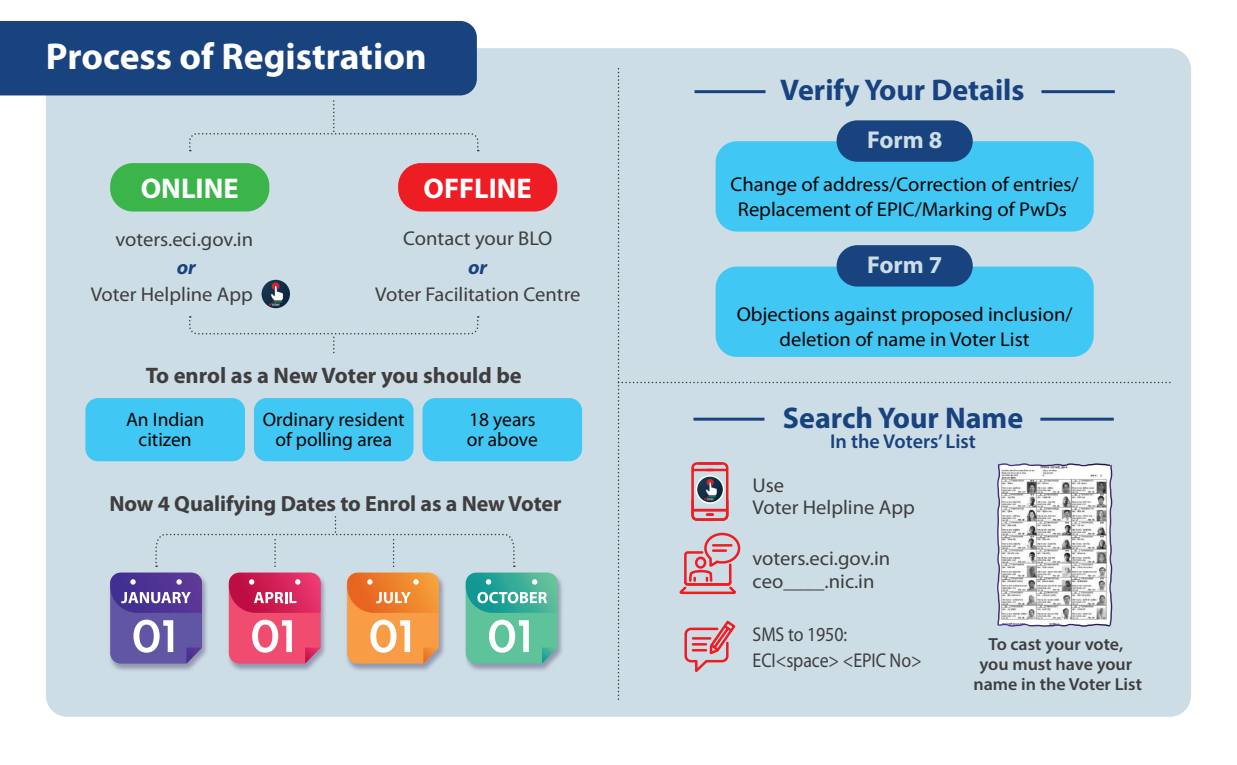
<style>
.page{position:relative;width:1237px;height:765px;background:#fff}
.page>*{position:absolute;margin:0;border:0;box-sizing:border-box;transform-origin:0 0}
.t1{font:700 37.5px "Myriad Pro";color:#fff}
.t2{font:700 30px "Myriad Pro";color:#18437f}
.t3{font:700 28.5px "Myriad Pro";color:#fff}
.t4{font:700 24.5px "Myriad Pro";color:#cddde6}
.t5{font:700 22.5px "Myriad Pro";color:#3e3e3f}
.t6{font:700 22px "Myriad Pro";letter-spacing:-.005em;color:#3e3e3f}
.t7{font:20px/25px "Myriad Pro";color:#040503;text-align:center}
.t8{font:20px/22.5px "Myriad Pro";color:#3e3e3f}
.t9{font:20px/25.8px "Myriad Pro";color:#3e3e3f;scale:.89 1}
.t10{font:600 20px "Myriad Pro";color:#18437f}
.t11{font:italic 700 20px "Myriad Pro";color:#18437f}
.t12{font:19.5px/20px "Myriad Pro";color:#040503;text-align:center}
.t13{font:600 17.5px/20px "Myriad Pro";color:#3e3e3f;text-align:center}
</style>
<div class="page">
<div style="left:46px;top:48px;width:1145px;height:669px;background:#cddde6;border-radius:21px"></div>
<div style="left:0;top:21px;width:477px;height:74px;background:#18437f"></div>
<div style="left:110px;top:163px;width:159px;height:49px;background:#3bb54a;border-radius:23px"></div>
<div style="left:398px;top:163px;width:159px;height:49px;background:#ee1d23;border-radius:23px"></div>
<img style="left:261px;top:280px;width:29px;height:28px;border-radius:14px">
<svg style="left:189px;top:101px;width:290px;height:50px"></svg>
<svg style="left:189px;top:316px;width:290px;height:36px"></svg>
<img style="left:112px;top:572px;width:95px;height:99px">
<svg style="left:110px;top:573px;width:92px;height:91px;background:#7061aa"></svg>
<img style="left:228px;top:572px;width:97px;height:99px">
<svg style="left:229px;top:573px;width:92px;height:91px;background:#e35178"></svg>
<img style="left:349px;top:572px;width:95px;height:99px">
<svg style="left:347px;top:573px;width:92px;height:91px;background:#f29b51"></svg>
<img style="left:465px;top:572px;width:97px;height:99px">
<svg style="left:466px;top:573px;width:91px;height:91px;background:#64c0a7"></svg>
<div style="left:254px;top:398px;width:159px;height:63px;background:#40c7f4;border-radius:13px"></div>
<div style="left:85px;top:398px;width:160px;height:63px;background:#40c7f4;border-radius:13px"></div>
<div style="left:422px;top:398px;width:160px;height:63px;background:#40c7f4;border-radius:13px"></div>
<svg style="left:155px;top:516px;width:360px;height:51px"></svg>
<svg style="left:617px;top:68px;width:554px;height:631px"></svg>
<svg style="left:695px;top:475px;width:29px;height:29px"></svg>
<img style="left:697px;top:477px;width:26px;height:25px;border-radius:13px">
<h1 class="t1" style="left:46px;top:32px;width:382px">Process of Registration</h1>
<h3 class="t3" style="left:141px;top:170px;width:99px">ONLINE</h3>
<h3 class="t3" style="left:423px;top:170px;width:110px">OFFLINE</h3>
<p class="t8" style="left:115px;top:228px;width:139px">voters.eci.gov.in</p>
<p class="t8" style="left:403px;top:226px;width:151px">Contact your BLO</p>
<p class="t11" style="left:177px;top:254px;width:21px">or</p>
<p class="t11" style="left:468px;top:254px;width:21px">or</p>
<p class="t8" style="left:91px;top:282px;width:164px">Voter Helpline App</p>
<p class="t8" style="left:375px;top:283px;width:207px">Voter Facilitation Centre</p>
<p class="t5" style="left:146px;top:360px;width:377px">To enrol as a New Voter you should be</p>
<p class="t12" style="left:126px;top:409px;width:80px">An Indian citizen</p>
<p class="t12" style="left:263px;top:409px;width:143px">Ordinary resident of polling area</p>
<p class="t12" style="left:467px;top:409px;width:73px;text-align:left">18 years or above</p>
<p class="t6" style="left:109px;top:489px;width:453px">Now 4 Qualifying Dates to Enrol as a New Voter</p>
<h2 class="t2" style="left:780px;top:71px;width:246px">Verify Your Details</h2>
<p class="t4" style="left:867px;top:124px;width:77px">Form 8</p>
<p class="t7" style="left:730px;top:171px;width:349px">Change of address/Correction of entries/<br>Replacement of EPIC/Marking of PwDs</p>
<p class="t4" style="left:867px;top:249px;width:77px">Form 7</p>
<p class="t7" style="left:736px;top:301px;width:337px">Objections against proposed inclusion/ deletion of name in Voter List</p>
<h2 class="t2" style="left:782px;top:398px;width:242px">Search Your Name</h2>
<p class="t10" style="left:830px;top:428px;width:147px">In the Voters’ List</p>
<p class="t8" style="left:752px;top:474px;width:164px">Use<br>Voter Helpline App</p>
<p class="t8" style="left:752px;top:547px;width:139px">voters.eci.gov.in ceo____.nic.in</p>
<p class="t9" style="left:752px;top:621px;width:191px">SMS to 1950:<br>ECI&lt;space&gt; &lt;EPIC No&gt;</p>
<p class="t13" style="left:973px;top:634px;width:170px">To cast your vote,<br>you must have your name in the Voter List</p>
</div>
